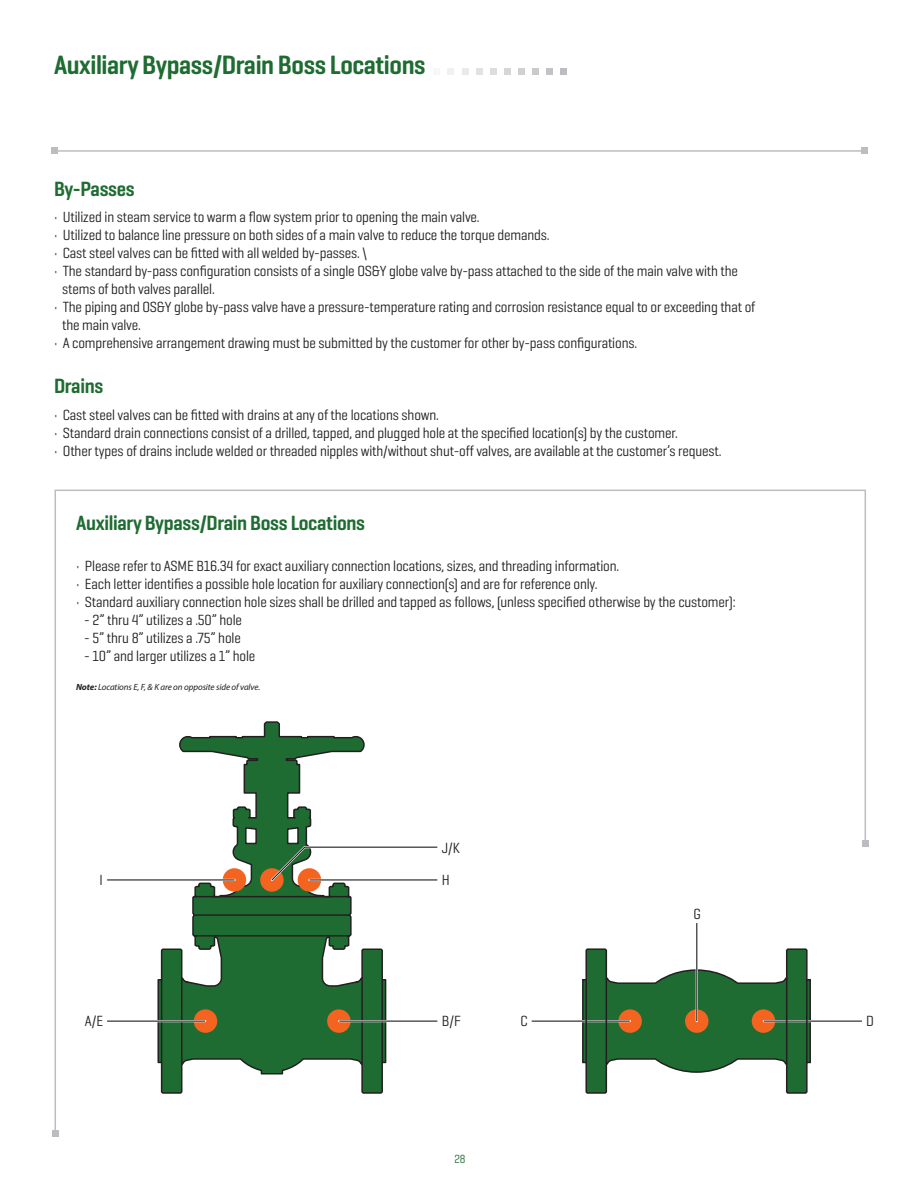
<style>
.page{position:relative;width:918px;height:1188px;background:#fff}
.page>*{position:absolute;margin:0;border:0;box-sizing:border-box;transform-origin:0 0}
.t1{font:600 27px "Geogrotesque Cond";letter-spacing:-.015em;color:#1f6c32}
.t2{font:600 21px "Geogrotesque Cond";letter-spacing:-.015em;color:#1f6c32}
.t3{font:15px/18px "Geogrotesque Cond";letter-spacing:-.01em;color:#231f20}
.t4{font:12px "Geogrotesque Cond";color:#1f6c32}
.t5{font:italic 9px "Myriad Pro";letter-spacing:-.01em;color:#231f20}
.s1{color:#1f6c32}
.s2{font-weight:700}
</style>
<div class="page">
<svg style="left:547px;top:68px;width:6px;height:6px"></svg>
<div style="left:532px;top:68px;width:7px;height:6px;background:#c9cacc"></div>
<div style="left:518px;top:68px;width:7px;height:6px;background:#cfd0d2"></div>
<div style="left:504px;top:68px;width:7px;height:6px;background:#d5d6d8"></div>
<svg style="left:490px;top:68px;width:6px;height:6px"></svg>
<svg style="left:476px;top:68px;width:6px;height:6px"></svg>
<svg style="left:462px;top:68px;width:6px;height:6px"></svg>
<svg style="left:448px;top:68px;width:6px;height:6px"></svg>
<svg style="left:561px;top:68px;width:6px;height:6px"></svg>
<hr style="left:51px;top:150px;width:813px;height:2px;background:#bcbdc0">
<svg style="left:861px;top:148px;width:6px;height:6px"></svg>
<svg style="left:51px;top:148px;width:6px;height:6px"></svg>
<svg style="left:54px;top:489px;width:812px;height:646px"></svg>
<svg style="left:52px;top:1131px;width:6px;height:6px"></svg>
<div style="left:862px;top:840px;width:6px;height:7px;background:#bcbdc0"></div>
<h1 class="t1" style="left:54px;top:48px;width:373px">Auxiliary Bypass/Drain Boss Locations</h1>
<h2 class="t2" style="left:54px;top:176px;width:82px">By-Passes</h2>
<p class="t3" style="left:54px;top:208px;width:427px"><span class="s1">•</span> Utilized in steam service to warm a flow system prior to opening the main valve.</p>
<p class="t3" style="left:54px;top:226px;width:497px"><span class="s1">•</span> Utilized to balance line pressure on both sides of a main valve to reduce the torque demands.</p>
<p class="t3" style="left:54px;top:244px;width:315px"><span class="s1">•</span> Cast steel valves can be fitted with all welded by-passes. \</p>
<p class="t3" style="left:62px;top:262px;width:677px;text-indent:-8px"><span class="s1">•</span> The standard by-pass configuration consists of a single OS&amp;Y globe valve by-pass attached to the side of the main valve with the stems of both valves parallel.</p>
<p class="t3" style="left:62px;top:298px;width:695px;text-indent:-8px"><span class="s1">•</span> The piping and OS&amp;Y globe by-pass valve have a pressure-temperature rating and corrosion resistance equal to or exceeding that of the main valve.</p>
<p class="t3" style="left:54px;top:334px;width:585px"><span class="s1">•</span> A comprehensive arrangement drawing must be submitted by the customer for other by-pass configurations.</p>
<h2 class="t2" style="left:54px;top:373px;width:51px">Drains</h2>
<p class="t3" style="left:54px;top:405px;width:387px"><span class="s1">•</span> Cast steel valves can be fitted with drains at any of the locations shown.</p>
<p class="t3" style="left:54px;top:423px;width:625px"><span class="s1">•</span> Standard drain connections consist of a drilled, tapped, and plugged hole at the specified location(s) by the customer.</p>
<p class="t3" style="left:54px;top:441px;width:669px"><span class="s1">•</span> Other types of drains include welded or threaded nipples with/without shut-off valves, are available at the customer’s request.</p>
<h2 class="t2" style="left:76px;top:510px;width:291px">Auxiliary Bypass/Drain Boss Locations</h2>
<p class="t3" style="left:76px;top:556px;width:545px"><span class="s1">•</span> Please refer to ASME B16.34 for exact auxiliary connection locations, sizes, and threading information.</p>
<p class="t3" style="left:76px;top:574px;width:523px"><span class="s1">•</span> Each letter identifies a possible hole location for auxiliary connection(s) and are for reference only.</p>
<p class="t3" style="left:76px;top:592px;width:661px"><span class="s1">•</span> Standard auxiliary connection hole sizes shall be drilled and tapped as follows, (unless specified otherwise by the customer):</p>
<p class="t3" style="left:84px;top:610px;width:159px">- 2” thru 4” utilizes a .50” hole</p>
<p class="t3" style="left:84px;top:628px;width:158px">- 5” thru 8” utilizes a .75” hole</p>
<p class="t3" style="left:84px;top:646px;width:173px">- 10” and larger utilizes a 1” hole</p>
<p class="t5" style="left:76px;top:681px;width:186px"><span class="s2">Note:</span> Locations E, F, &amp; K are on opposite side of valve.</p>
<p class="t3" style="left:442px;top:838px;width:20px">J/K</p>
<p class="t3" style="left:99px;top:871px;width:5px">I</p>
<p class="t3" style="left:442px;top:871px;width:9px">H</p>
<p class="t3" style="left:85px;top:1012px;width:20px">A/E</p>
<p class="t3" style="left:442px;top:1012px;width:21px">B/F</p>
<p class="t4" style="left:454px;top:1151px;width:13px">28</p>
<p class="t3" style="left:520px;top:1012px;width:9px">C</p>
<p class="t3" style="left:693px;top:904px;width:9px">G</p>
<p class="t3" style="left:866px;top:1012px;width:9px">D</p>
</div>
